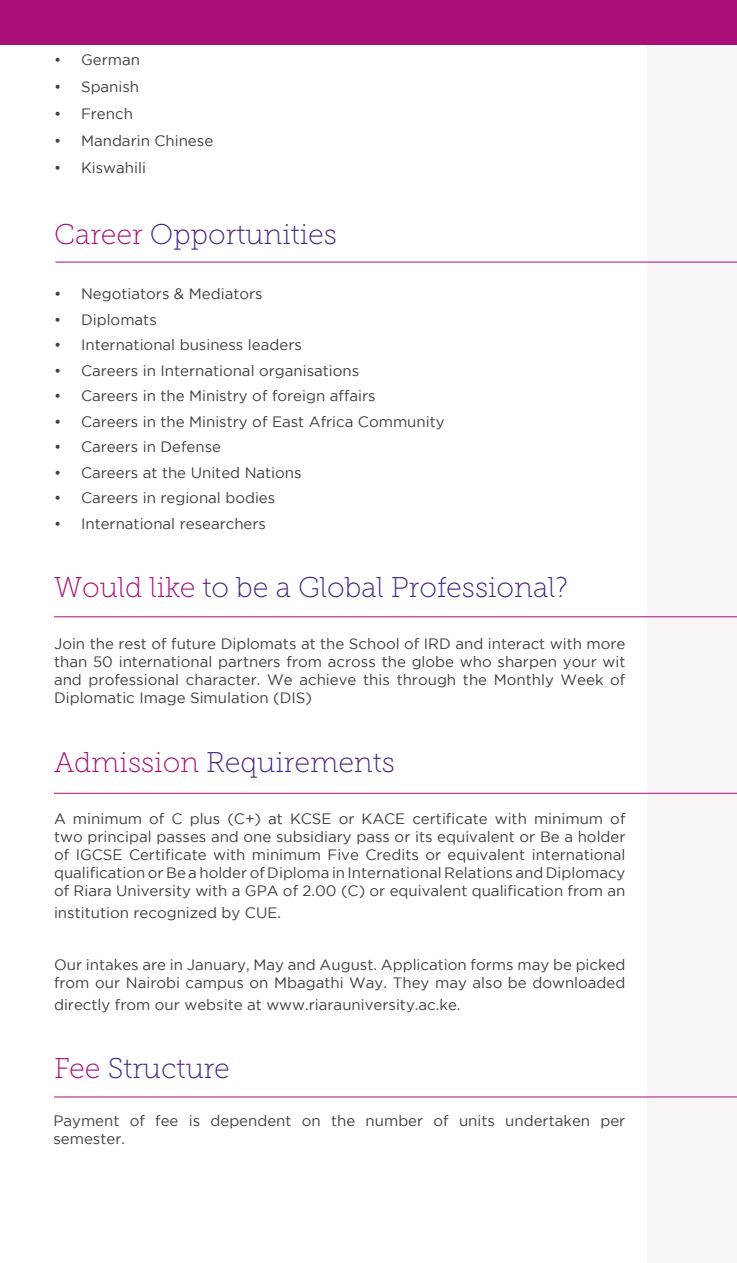
<style>
.page{position:relative;width:737px;height:1263px;background:#fff}
.page>*{position:absolute;margin:0;border:0;box-sizing:border-box;transform-origin:0 0}
.t1{font:28.5px "Museo Slab 100";color:#482583}
.t2{font:15px/18px "Gotham";color:#3f3f3e;text-align:justify}
.t3{font:15px/18px "Gotham";color:#3f3f3e}
.s1{color:#a90e79}
</style>
<div class="page">
<div style="left:647px;top:0;width:89px;height:1263px;background:#faf5f9"></div>
<div style="left:0;top:0;width:736px;height:45px;background:#a90e79"></div>
<hr style="left:55px;top:262px;width:681px;height:1px;background:#a80f79">
<hr style="left:54px;top:616px;width:682px;height:1px;background:#a80f79">
<hr style="left:54px;top:793px;width:682px;height:1px;background:#a80f79">
<hr style="left:54px;top:1097px;width:682px;height:1px;background:#a80f79">
<p class="t2" style="left:54px;top:50px;width:87px">• German</p>
<p class="t2" style="left:54px;top:77px;width:87px">• Spanish</p>
<p class="t2" style="left:54px;top:104px;width:80px">• French</p>
<p class="t2" style="left:54px;top:131px;width:161px">• Mandarin Chinese</p>
<p class="t2" style="left:54px;top:158px;width:93px">• Kiswahili</p>
<h1 class="t1" style="left:54px;top:219px;width:284px"><span class="s1">Career</span> Opportunities</h1>
<p class="t2" style="left:54px;top:285px;width:210px">• Negotiators &amp; Mediators</p>
<p class="t2" style="left:54px;top:310px;width:104px">• Diplomats</p>
<p class="t2" style="left:54px;top:336px;width:249px">• International business leaders</p>
<p class="t2" style="left:54px;top:361px;width:307px">• Careers in International organisations</p>
<p class="t2" style="left:54px;top:387px;width:323px">• Careers in the Ministry of foreign affairs</p>
<p class="t2" style="left:54px;top:412px;width:392px">• Careers in the Ministry of East Africa Community</p>
<p class="t2" style="left:54px;top:438px;width:168px">• Careers in Defense</p>
<p class="t2" style="left:54px;top:463px;width:249px">• Careers at the United Nations</p>
<p class="t2" style="left:54px;top:489px;width:223px">• Careers in regional bodies</p>
<p class="t2" style="left:54px;top:514px;width:213px">• International researchers</p>
<h1 class="t1" style="left:54px;top:572px;width:515px"><span class="s1">Would like</span> to be a Global Professional?</h1>
<p class="t2" style="left:54px;top:635px;width:573px">Join the rest of future Diplomats at the School of IRD and interact with more than 50 international partners from across the globe who sharpen your wit and professional character. We achieve this through the Monthly Week of Diplomatic Image Simulation (DIS)</p>
<h1 class="t1" style="left:54px;top:747px;width:342px"><span class="s1">Admission</span> Requirements</h1>
<p class="t2" style="left:54px;top:810px;width:573px">A minimum of C plus (C+) at KCSE or KACE certificate with minimum of two principal passes and one subsidiary pass or its equivalent or Be a holder of IGCSE Certificate with minimum Five Credits or equivalent international qualification or Be a holder of Diploma in International Relations and Diplomacy of Riara University with a GPA of 2.00 (C) or equivalent qualification from an</p>
<p class="t2" style="left:54px;top:903px;width:228px">institution recognized by CUE.</p>
<p class="t2" style="left:54px;top:956px;width:573px">Our intakes are in January, May and August. Application forms may be picked from our Nairobi campus on Mbagathi Way. They may also be downloaded</p>
<p class="t2" style="left:54px;top:995px;width:408px">directly from our website at www.riarauniversity.ac.ke.</p>
<h1 class="t1" style="left:54px;top:1053px;width:177px"><span class="s1">Fee</span> Structure</h1>
<p class="t3" style="left:53px;top:1111px;width:573px">Payment of fee is dependent on the number of units undertaken per semester.</p>
</div>
